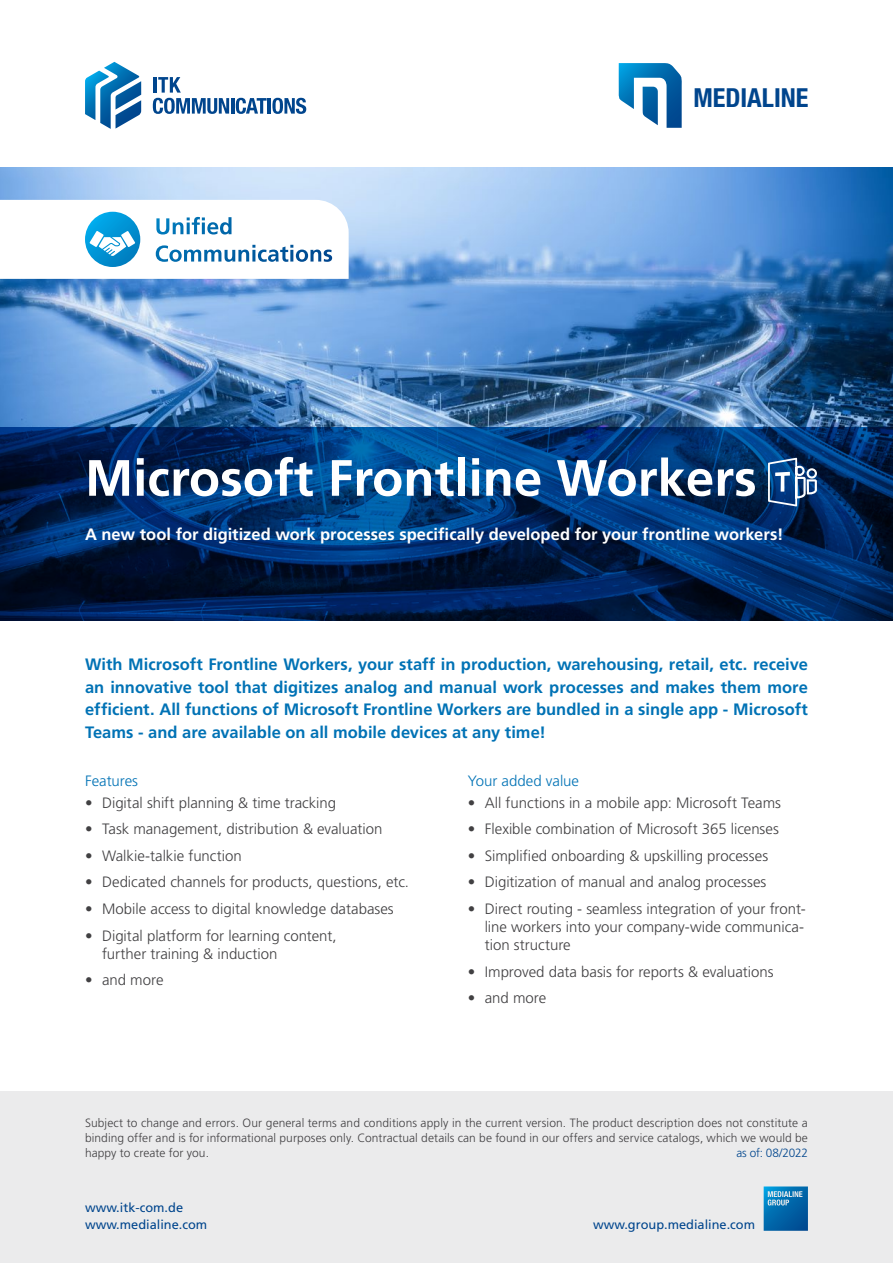
<style>
.page{position:relative;width:893px;height:1263px;background:#fff}
.page>*{position:absolute;margin:0;border:0;box-sizing:border-box;transform-origin:0 0}
.t1{font:700 51px "Frutiger LT Pro";color:#fff}
.t2{font:700 condensed 26.25px "Helvetica Neue";color:#00458d}
.t3{font:700 16.5px/22.5px "Frutiger LT Pro";color:#0072b5;text-align:justify}
.t4{font:700 16.5px "Frutiger LT Pro";color:#fff}
.t5{font:300 15px/18px "Frutiger LT Pro";color:#414042}
.t6{font:300 15px "Frutiger LT Pro";letter-spacing:-.005em;color:#0072b5}
.t7{font:12.75px "Frutiger LT Pro";color:#00458d}
.t8{font:300 12px/15px "Frutiger LT Pro";letter-spacing:.005em;color:#414042;text-align:justify}
.t9{font:300 12px "Frutiger LT Pro";letter-spacing:-.015em;color:#00458d}
</style>
<div class="page">
<img style="left:0;top:168px;width:893px;height:259px">
<svg style="left:0;top:200px;width:349px;height:79px"></svg>
<svg style="left:85px;top:62px;width:56px;height:67px"></svg>
<svg style="left:153px;top:77px;width:76px;height:37px"></svg>
<hr style="left:231px;top:98px;width:3px;height:16px;background:#00458d">
<svg style="left:236px;top:98px;width:70px;height:16px"></svg>
<svg style="left:0;top:427px;width:893px;height:194px;background:#002b62"></svg>
<svg style="left:768px;top:458px;width:49px;height:48px"></svg>
<div style="left:0;top:1091px;width:893px;height:172px;background:#ebebec"></div>
<svg style="left:618px;top:63px;width:64px;height:65px"></svg>
<svg style="left:764px;top:1186px;width:44px;height:45px;background:#1976b2"></svg>
<h2 class="t2" style="left:693px;top:82px;width:117px">MEDIALINE</h2>
<h1 class="t1" style="left:85px;top:448px;width:673px">Microsoft Frontline Workers</h1>
<p class="t4" style="left:85px;top:524px;width:700px">A new tool for digitized work processes specifically developed for your frontline workers!</p>
<p class="t3" style="left:85px;top:653px;width:724px">With Microsoft Frontline Workers, your staff in production, warehousing, retail, etc. receive an innovative tool that digitizes analog and manual work processes and makes them more efficient. All functions of Microsoft Frontline Workers are bundled in a single app - Microsoft Teams - and are available on all mobile devices at any time!</p>
<p class="t6" style="left:85px;top:772px;width:55px">Features</p>
<p class="t5" style="left:85px;top:794px;width:253px">• Digital shift planning &amp; time tracking</p>
<p class="t5" style="left:85px;top:820px;width:299px">• Task management, distribution &amp; evaluation</p>
<p class="t5" style="left:85px;top:847px;width:158px">• Walkie-talkie function</p>
<p class="t5" style="left:85px;top:873px;width:326px">• Dedicated channels for products, questions, etc.</p>
<p class="t5" style="left:85px;top:900px;width:310px">• Mobile access to digital knowledge databases</p>
<p class="t5" style="left:102px;top:926px;width:236px;text-indent:-17px">• Digital platform for learning content, further training &amp; induction</p>
<p class="t5" style="left:85px;top:971px;width:80px">• and more</p>
<p class="t6" style="left:468px;top:772px;width:113px">Your added value</p>
<p class="t5" style="left:468px;top:794px;width:315px">• All functions in a mobile app: Microsoft Teams</p>
<p class="t5" style="left:468px;top:820px;width:313px">• Flexible combination of Microsoft 365 licenses</p>
<p class="t5" style="left:468px;top:847px;width:302px">• Simplified onboarding &amp; upskilling processes</p>
<p class="t5" style="left:468px;top:873px;width:300px">• Digitization of manual and analog processes</p>
<p class="t5" style="left:485px;top:900px;width:322px;text-align:justify;text-indent:-17px">• Direct routing - seamless integration of your front&shy;line workers into your company-wide communica&shy;tion structure</p>
<p class="t5" style="left:468px;top:962px;width:307px">• Improved data basis for reports &amp; evaluations</p>
<p class="t5" style="left:468px;top:989px;width:80px">• and more</p>
<p class="t8" style="left:85px;top:1115px;width:724px">Subject to change and errors. Our general terms and conditions apply in the current version. The product description does not constitute a binding offer and is for informational purposes only. Contractual details can be found in our offers and service catalogs, which we would be happy to create for you.</p>
<p class="t9" style="left:737px;top:1145px;width:73px">as of: 08/2022</p>
<p class="t7" style="left:85px;top:1200px;width:100px">www.itk-com.de</p>
<p class="t7" style="left:85px;top:1216px;width:124px">www.medialine.com</p>
<p class="t7" style="left:593px;top:1216px;width:164px">www.group.medialine.com</p>
</div>
